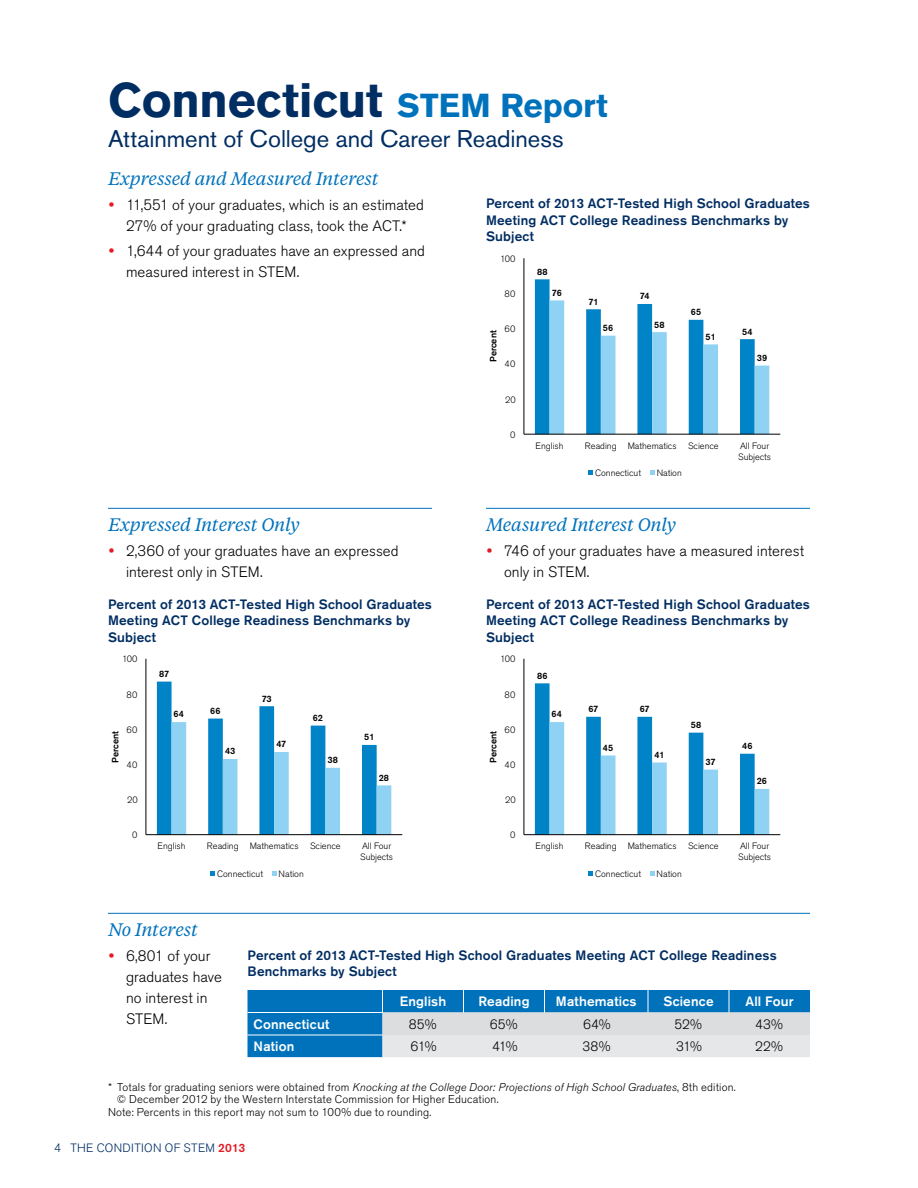
<style>
.page{position:relative;width:918px;height:1188px;background:#fff}
.page>*{position:absolute;margin:0;border:0;box-sizing:border-box;transform-origin:0 0}
.t1{font:700 48px "Akzidenz Grotesk Std";color:#002d62}
.t2{font:24px "Akzidenz Grotesk Std";color:#002d62}
.t3{font:italic 18px "Tiempos Text";letter-spacing:-.01em;color:#0072bc}
.t4{font:300 15px/21px "Akzidenz Grotesk Std";letter-spacing:.005em;color:#000}
.t5{font:500 13.5px/16.5px "Akzidenz Grotesk Std";letter-spacing:.01em;color:#002d62}
.t6{font:500 13.5px "Akzidenz Grotesk Std";letter-spacing:.01em;color:#fff}
.t7{font:300 13.5px "Akzidenz Grotesk Std";letter-spacing:.01em;color:#000}
.t8{font:300 12px "Akzidenz Grotesk Std";letter-spacing:.03em;color:#002d62}
.t9{font:300 11.25px/12px "Akzidenz Grotesk Std";letter-spacing:.015em;color:#000}
.t10{font:300 9.15px/10.6px "Akzidenz Grotesk Std";color:#000001}
.t11{font:500 9.15px "Akzidenz Grotesk Std";color:#000001}
.s1{font-size:33px;color:#0072bc}
.s2{color:#e31b23}
.s3{font-style:italic}
.s4{font-weight:500;color:#e31b23}
</style>
<div class="page">
<svg style="left:535px;top:279px;width:234px;height:155px"></svg>
<hr style="left:524px;top:258px;width:1px;height:176px;background:#000001">
<hr style="left:524px;top:434px;width:256px;height:1px;background:#000001">
<svg style="left:588px;top:470px;width:5px;height:5px"></svg>
<svg style="left:650px;top:470px;width:5px;height:5px"></svg>
<svg style="left:535px;top:683px;width:234px;height:151px"></svg>
<hr style="left:524px;top:659px;width:1px;height:176px;background:#000001">
<hr style="left:524px;top:834px;width:256px;height:1px;background:#000001">
<svg style="left:588px;top:871px;width:5px;height:4px"></svg>
<svg style="left:650px;top:871px;width:5px;height:4px"></svg>
<hr style="left:108px;top:508px;width:324px;height:1px;background:#0072bc">
<hr style="left:108px;top:913px;width:702px;height:1px;background:#0072bc">
<svg style="left:157px;top:682px;width:234px;height:152px"></svg>
<hr style="left:146px;top:659px;width:1px;height:176px;background:#000001">
<hr style="left:146px;top:834px;width:256px;height:1px;background:#000001">
<svg style="left:210px;top:871px;width:5px;height:4px"></svg>
<svg style="left:272px;top:871px;width:5px;height:4px"></svg>
<hr style="left:486px;top:508px;width:324px;height:1px;background:#0072bc">
<svg style="left:248px;top:990px;width:562px;height:67px;background:#74acd0"></svg>
<h1 class="t1" style="left:108px;top:73px;width:501px">Connecticut <span class="s1">STEM Report</span></h1>
<h2 class="t2" style="left:108px;top:124px;width:457px">Attainment of College and Career Readiness</h2>
<h3 class="t3" style="left:108px;top:166px;width:272px">Expressed and Measured Interest</h3>
<p class="t4" style="left:108px;top:194px;width:318px;text-align:center"><span class="s2">•</span> 11,551 of your graduates, which is an estimated<br>27% of your graduating class, took the ACT.*</p>
<p class="t4" style="left:126px;top:241px;width:301px;text-indent:-18px"><span class="s2">•</span> 1,644 of your graduates have an expressed and measured interest in STEM.</p>
<p class="t5" style="left:486px;top:195px;width:326px">Percent of 2013 ACT-Tested High School Graduates<br>Meeting ACT College Readiness Benchmarks by<br>Subject</p>
<p class="t11" style="left:537px;top:266px;width:12px">88</p>
<p class="t11" style="left:588px;top:296px;width:12px">71</p>
<p class="t10" style="left:500px;top:254px;width:17px">100</p>
<p class="t11" style="left:552px;top:287px;width:12px">76</p>
<p class="t10" style="left:505px;top:289px;width:12px">80</p>
<p class="t11" style="left:640px;top:291px;width:11px">74</p>
<p class="t11" style="left:691px;top:306px;width:12px">65</p>
<p class="t11" style="left:488px;top:362px;width:33px;rotate:-90deg">Percent</p>
<p class="t10" style="left:505px;top:324px;width:12px">60</p>
<p class="t10" style="left:505px;top:359px;width:12px">40</p>
<p class="t11" style="left:603px;top:322px;width:12px">56</p>
<p class="t11" style="left:654px;top:319px;width:12px">58</p>
<p class="t11" style="left:706px;top:331px;width:12px">51</p>
<p class="t11" style="left:742px;top:326px;width:12px">54</p>
<p class="t11" style="left:757px;top:352px;width:12px">39</p>
<p class="t10" style="left:505px;top:394px;width:12px">20</p>
<p class="t10" style="left:510px;top:430px;width:7px">0</p>
<p class="t10" style="left:536px;top:441px;width:30px">English</p>
<p class="t10" style="left:585px;top:441px;width:93px">Reading Mathematics</p>
<p class="t10" style="left:688px;top:441px;width:32px">Science</p>
<p class="t10" style="left:738px;top:441px;width:35px">All Four<br>Subjects</p>
<p class="t10" style="left:595px;top:468px;width:48px">Connecticut</p>
<p class="t10" style="left:657px;top:468px;width:27px">Nation</p>
<h3 class="t3" style="left:108px;top:513px;width:193px">Expressed Interest Only</h3>
<h3 class="t3" style="left:486px;top:513px;width:192px">Measured Interest Only</h3>
<p class="t4" style="left:126px;top:541px;width:274px;text-indent:-18px"><span class="s2">•</span> 2,360 of your graduates have an expressed interest only in STEM.</p>
<p class="t4" style="left:504px;top:541px;width:302px;text-indent:-18px"><span class="s2">•</span> 746 of your graduates have a measured interest only in STEM.</p>
<p class="t5" style="left:108px;top:595px;width:326px">Percent of 2013 ACT-Tested High School Graduates<br>Meeting ACT College Readiness Benchmarks by<br>Subject</p>
<p class="t5" style="left:486px;top:595px;width:326px">Percent of 2013 ACT-Tested High School Graduates<br>Meeting ACT College Readiness Benchmarks by<br>Subject</p>
<p class="t10" style="left:122px;top:654px;width:17px">100</p>
<p class="t10" style="left:500px;top:654px;width:17px">100</p>
<p class="t11" style="left:159px;top:668px;width:12px">87</p>
<p class="t11" style="left:537px;top:670px;width:12px">86</p>
<p class="t10" style="left:127px;top:689px;width:12px">80</p>
<p class="t11" style="left:262px;top:693px;width:11px">73</p>
<p class="t10" style="left:505px;top:689px;width:12px">80</p>
<p class="t11" style="left:110px;top:763px;width:33px;rotate:-90deg">Percent</p>
<p class="t10" style="left:127px;top:724px;width:12px">60</p>
<p class="t10" style="left:127px;top:760px;width:12px">40</p>
<p class="t11" style="left:174px;top:709px;width:12px">64</p>
<p class="t11" style="left:210px;top:705px;width:12px">66</p>
<p class="t11" style="left:225px;top:746px;width:12px">43</p>
<p class="t11" style="left:276px;top:739px;width:11px">47</p>
<p class="t11" style="left:313px;top:712px;width:12px">62</p>
<p class="t11" style="left:328px;top:754px;width:12px">38</p>
<p class="t11" style="left:364px;top:732px;width:12px">51</p>
<p class="t11" style="left:488px;top:763px;width:33px;rotate:-90deg">Percent</p>
<p class="t10" style="left:505px;top:724px;width:12px">60</p>
<p class="t10" style="left:505px;top:760px;width:12px">40</p>
<p class="t11" style="left:552px;top:709px;width:12px">64</p>
<p class="t11" style="left:589px;top:703px;width:11px">67</p>
<p class="t11" style="left:640px;top:703px;width:11px">67</p>
<p class="t11" style="left:603px;top:742px;width:12px">45</p>
<p class="t11" style="left:654px;top:749px;width:12px">41</p>
<p class="t11" style="left:691px;top:719px;width:12px">58</p>
<p class="t11" style="left:706px;top:756px;width:12px">37</p>
<p class="t11" style="left:742px;top:740px;width:12px">46</p>
<p class="t11" style="left:379px;top:772px;width:12px">28</p>
<p class="t11" style="left:757px;top:775px;width:12px">26</p>
<p class="t10" style="left:127px;top:795px;width:12px">20</p>
<p class="t10" style="left:505px;top:795px;width:12px">20</p>
<p class="t10" style="left:132px;top:830px;width:7px">0</p>
<p class="t10" style="left:510px;top:830px;width:7px">0</p>
<p class="t10" style="left:158px;top:841px;width:30px">English</p>
<p class="t10" style="left:207px;top:841px;width:93px">Reading Mathematics</p>
<p class="t10" style="left:310px;top:841px;width:32px">Science</p>
<p class="t10" style="left:360px;top:841px;width:35px">All Four<br>Subjects</p>
<p class="t10" style="left:536px;top:841px;width:30px">English</p>
<p class="t10" style="left:585px;top:841px;width:93px">Reading Mathematics</p>
<p class="t10" style="left:688px;top:841px;width:32px">Science</p>
<p class="t10" style="left:738px;top:841px;width:35px">All Four<br>Subjects</p>
<p class="t10" style="left:217px;top:869px;width:47px">Connecticut</p>
<p class="t10" style="left:279px;top:869px;width:27px">Nation</p>
<p class="t10" style="left:595px;top:869px;width:47px">Connecticut</p>
<p class="t10" style="left:657px;top:869px;width:27px">Nation</p>
<h3 class="t3" style="left:108px;top:918px;width:92px">No Interest</h3>
<p class="t4" style="left:126px;top:946px;width:97px;text-indent:-18px"><span class="s2">•</span> 6,801 of your graduates have no interest in<br>STEM.</p>
<p class="t5" style="left:248px;top:946px;width:531px">Percent of 2013 ACT-Tested High School Graduates Meeting ACT College Readiness<br>Benchmarks by Subject</p>
<p class="t6" style="left:400px;top:993px;width:48px">English</p>
<p class="t6" style="left:478px;top:993px;width:53px">Reading</p>
<p class="t6" style="left:556px;top:993px;width:82px">Mathematics</p>
<p class="t6" style="left:663px;top:993px;width:52px">Science</p>
<p class="t6" style="left:745px;top:993px;width:50px">All Four</p>
<p class="t6" style="left:254px;top:1016px;width:77px">Connecticut</p>
<p class="t7" style="left:409px;top:1017px;width:29px">85%</p>
<p class="t7" style="left:490px;top:1017px;width:29px">65%</p>
<p class="t7" style="left:583px;top:1017px;width:29px">64%</p>
<p class="t7" style="left:674px;top:1017px;width:29px">52%</p>
<p class="t7" style="left:755px;top:1017px;width:29px">43%</p>
<p class="t6" style="left:254px;top:1038px;width:42px">Nation</p>
<p class="t7" style="left:410px;top:1039px;width:28px">61%</p>
<p class="t7" style="left:492px;top:1039px;width:27px">41%</p>
<p class="t7" style="left:583px;top:1039px;width:29px">38%</p>
<p class="t7" style="left:676px;top:1039px;width:28px">31%</p>
<p class="t7" style="left:755px;top:1039px;width:29px">22%</p>
<p class="t9" style="left:117px;top:1081px;width:620px;text-indent:-9px">* Totals for graduating seniors were obtained from <span class="s3">Knocking at the College Door: Projections of High School Graduates</span>, 8th edition. © December 2012 by the Western I nterstate Commission for H igher Education.</p>
<p class="t9" style="left:108px;top:1106px;width:325px">Note: Percents in this report may not sum to 100% due to rounding.</p>
<p class="t8" style="left:54px;top:1141px;width:193px">4 The Condition of STEM <span class="s4">2013</span></p>
</div>
